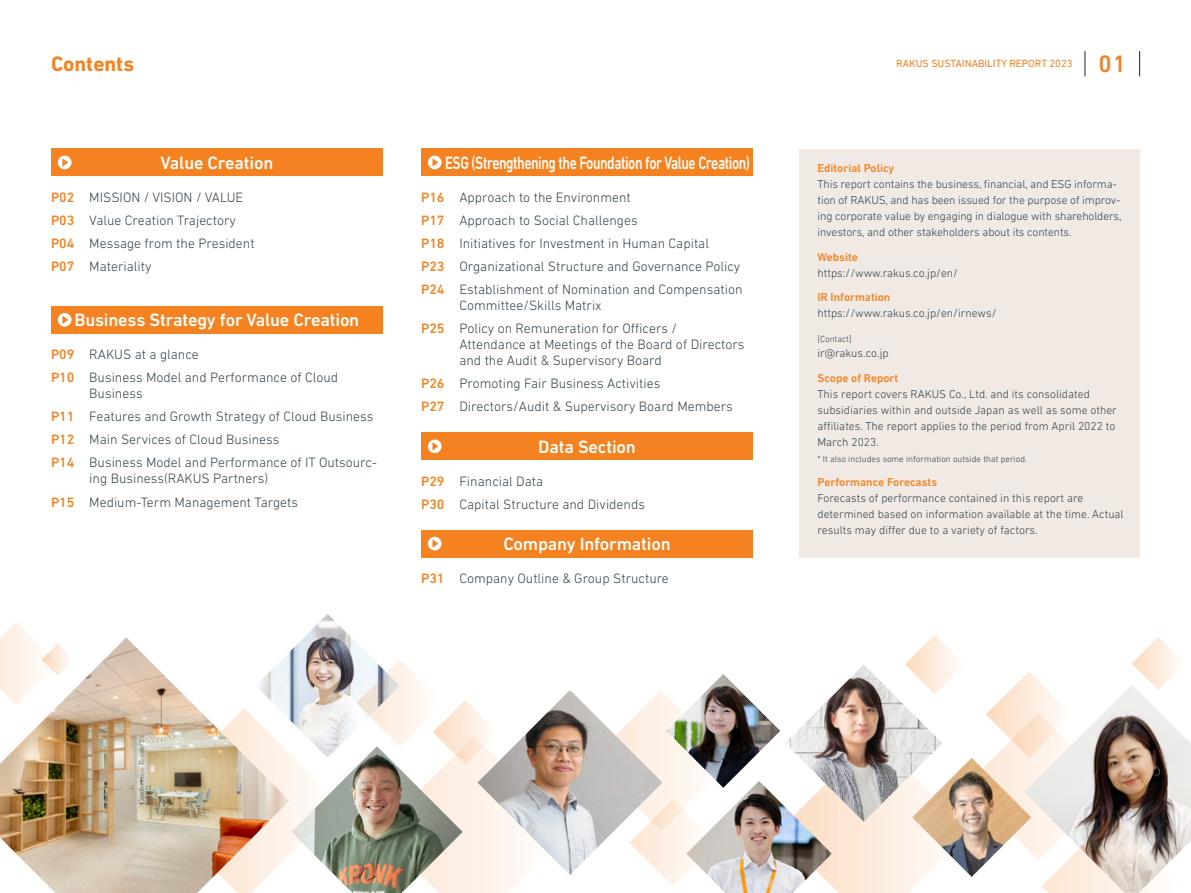
<style>
.page{position:relative;width:1191px;height:893px;background:#fff}
.page>*{position:absolute;margin:0;border:0;box-sizing:border-box;transform-origin:0 0}
.t1{font:500 24.3px "DIN Next LT Pro";color:#f58220}
.t2{font:700 21.3px "DIN Next LT Pro";color:#f58220}
.t3{font:500 18.15px "DIN Next LT Pro";letter-spacing:-.01em;color:#fff}
.t4{font:500 18.15px "DIN Next LT Pro";letter-spacing:-.03em;color:#fff;scale:.76 1}
.t5{font:300 13.8px/23.1px "DIN Next LT Pro";color:#33444d}
.t6{font:300 11.7px/15.9px "DIN Next LT Pro";color:#33444d}
.t7{font:500 11.7px "DIN Next LT Pro";color:#f58220}
.t8{font:10.65px "DIN Next LT Pro";color:#f58220}
.t9{font:300 9px "DIN Next LT Pro";color:#33444d}
.s1{font-weight:500;color:#f58220}
</style>
<div class="page">
<div style="left:799px;top:149px;width:340px;height:409px;background:#f0e9e4"></div>
<div style="left:51px;top:149px;width:332px;height:27px;background:#f58220"></div>
<div style="left:58px;top:156px;width:13px;height:13px;background:#fff;border-radius:50%"></div>
<svg style="left:62px;top:159px;width:6px;height:7px"></svg>
<div style="left:421px;top:149px;width:332px;height:27px;background:#f58220"></div>
<div style="left:428px;top:156px;width:13px;height:13px;background:#fff;border-radius:50%"></div>
<svg style="left:432px;top:159px;width:6px;height:7px"></svg>
<div style="left:421px;top:433px;width:332px;height:27px;background:#f58220"></div>
<div style="left:428px;top:439px;width:13px;height:14px;background:#fff;border-radius:50%"></div>
<svg style="left:432px;top:442px;width:6px;height:8px"></svg>
<div style="left:421px;top:530px;width:332px;height:27px;background:#f58220"></div>
<div style="left:428px;top:537px;width:13px;height:13px;background:#fff;border-radius:50%"></div>
<svg style="left:432px;top:540px;width:6px;height:7px"></svg>
<div style="left:51px;top:306px;width:332px;height:27px;background:#f58220"></div>
<div style="left:58px;top:313px;width:13px;height:14px;background:#fff;border-radius:50%"></div>
<svg style="left:62px;top:316px;width:6px;height:8px"></svg>
<img style="left:289px;top:614px;width:84px;height:131px">
<img style="left:340px;top:767px;width:16px;height:126px">
<img style="left:570px;top:690px;width:20px;height:185px">
<img style="left:719px;top:788px;width:58px;height:105px">
<img style="left:707px;top:674px;width:70px;height:114px">
<img style="left:1184px;top:737px;width:7px;height:110px">
<img style="left:356px;top:660px;width:214px;height:233px">
<svg style="left:289px;top:708px;width:51px;height:173px"></svg>
<svg style="left:590px;top:690px;width:141px;height:196px"></svg>
<svg style="left:777px;top:635px;width:407px;height:258px"></svg>
<svg style="left:1px;top:622px;width:30px;height:15px"></svg>
<img style="left:0;top:637px;width:289px;height:256px">
<svg style="left:1084px;top:51px;width:1px;height:25px"></svg>
<svg style="left:1139px;top:51px;width:1px;height:25px"></svg>
<h2 class="t2" style="left:51px;top:51px;width:85px">Contents</h2>
<p class="t8" style="left:896px;top:58px;width:178px">RAKUS SUSTAINABILITY REPORT 2023</p>
<h1 class="t1" style="left:1098px;top:50px;width:29px">01</h1>
<h3 class="t3" style="left:161px;top:152px;width:114px">Value Creation</h3>
<h3 class="t4" style="left:445px;top:152px;width:403px">ESG (Strengthening the Foundation for Value Creation)</h3>
<p class="t5" style="left:51px;top:185px;width:205px"><span class="s1">P02</span> MISSION / VISION / VALUE<br><span class="s1">P03</span> Value Creation Trajectory<br><span class="s1">P04</span> Message from the President<br><span class="s1">P07</span> Materiality</p>
<p class="t5" style="left:421px;top:185px;width:323px"><span class="s1">P16</span> Approach to the Environment<br><span class="s1">P17</span> Approach to Social Challenges<br><span class="s1">P18</span> Initiatives for Investment in Human Capital<br><span class="s1">P23</span> Organizational Structure and Governance Policy <span class="s1">P24</span> Establishment of Nomination and Compensation</p>
<p class="t5" style="left:421px;top:294px;width:257px;text-indent:38px">Committee/Skills Matrix<br><span class="s1">P25</span> Policy on Remuneration for Officers /</p>
<p class="t5" style="left:459px;top:336px;width:287px;line-height:15.9px">Attendance at Meetings of the Board of Directors and the Audit &amp; Supervisory Board</p>
<p class="t5" style="left:421px;top:372px;width:313px"><span class="s1">P26</span> Promoting Fair Business Activities<br><span class="s1">P27</span> Directors/Audit &amp; Supervisory Board Members</p>
<h3 class="t3" style="left:75px;top:309px;width:286px">Business Strategy for Value Creation</h3>
<p class="t5" style="left:51px;top:343px;width:289px"><span class="s1">P09</span> RAKUS at a glance<br><span class="s1">P10</span> Business Model and Performance of Cloud</p>
<p class="t5" style="left:51px;top:382px;width:327px;text-indent:38px">Business<br><span class="s1">P11</span> Features and Growth Strategy of Cloud Business <span class="s1">P12</span> Main Services of Cloud Business<br><span class="s1">P14</span> Business Model and Performance of IT Outsourc-</p>
<p class="t5" style="left:51px;top:467px;width:249px;text-indent:38px">ing Business(RAKUS Partners)<br><span class="s1">P15</span> Medium-Term Management Targets</p>
<h3 class="t3" style="left:538px;top:436px;width:99px">Data Section</h3>
<p class="t5" style="left:421px;top:469px;width:225px"><span class="s1">P29</span> Financial Data<br><span class="s1">P30</span> Capital Structure and Dividends</p>
<h3 class="t3" style="left:503px;top:533px;width:169px">Company Information</h3>
<p class="t5" style="left:421px;top:566px;width:249px"><span class="s1">P31</span> Company Outline &amp; Group Structure</p>
<p class="t7" style="left:817px;top:162px;width:78px">Editorial Policy</p>
<p class="t6" style="left:817px;top:176px;width:306px">This report contains the business, financial, and ESG informa&shy;tion of RAKUS, and has been issued for the purpose of improv&shy;ing corporate value by engaging in dialogue with shareholders, investors, and other stakeholders about its contents.</p>
<p class="t7" style="left:817px;top:250px;width:42px">Website</p>
<p class="t6" style="left:817px;top:265px;width:142px">https://www.rakus.co.jp/en/</p>
<p class="t7" style="left:817px;top:290px;width:74px">IR Information</p>
<p class="t6" style="left:817px;top:305px;width:180px">https://www.rakus.co.jp/en/irnews/</p>
<p class="t9" style="left:817px;top:333px;width:36px">[Contact]</p>
<p class="t6" style="left:817px;top:345px;width:73px">ir@rakus.co.jp</p>
<p class="t7" style="left:817px;top:371px;width:82px">Scope of Report</p>
<p class="t6" style="left:817px;top:386px;width:301px">This report covers RAKUS Co., Ltd. and its consolidated subsidiaries within and outside Japan as well as some other affiliates. The report applies to the period from April 2022 to March 2023.</p>
<p class="t9" style="left:817px;top:453px;width:211px">* It also includes some information outside that period.</p>
<p class="t7" style="left:817px;top:475px;width:121px">Performance Forecasts</p>
<p class="t6" style="left:817px;top:490px;width:308px">Forecasts of performance contained in this report are determined based on information available at the time. Actual results may differ due to a variety of factors.</p>
</div>
